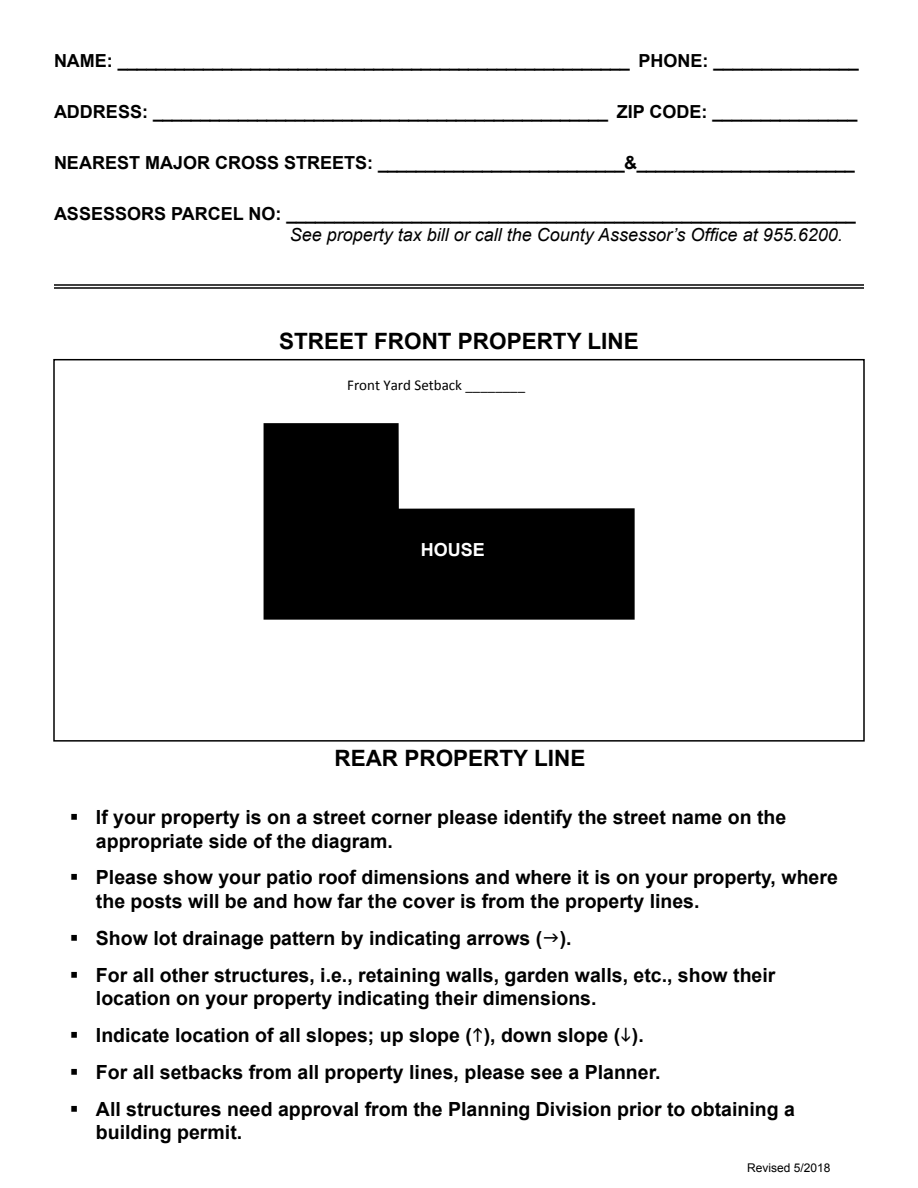
<style>
.page{position:relative;width:918px;height:1188px;background:#fff}
.page>*{position:absolute;margin:0;border:0;box-sizing:border-box;transform-origin:0 0}
.t1{font:700 22.5px "Arial";color:#000}
.t2{font:700 19.5px/23.4px "Arial";color:#000}
.t3{font:700 19.5px/23.4px "Arial";color:#000}
.t4{font:700 18px "Arial";color:#000}
.t5{font:italic 18px "Arial";color:#000}
.t6{font:700 18px "Arial";color:#fff}
.t7{font:15px "Calibri";color:#000}
.t8{font:12px "Arial";color:#000}
.s1{font-style:inherit}
</style>
<div class="page">
<hr style="left:54px;top:284px;width:810px;height:2px;background:#000">
<hr style="left:54px;top:287px;width:810px;height:2px;background:#000">
<div style="left:53px;top:359px;width:812px;height:383px;border:2px solid #000"></div>
<svg style="left:264px;top:423px;width:371px;height:197px;fill:#000"></svg>
<p class="t4" style="left:54px;top:49px;width:806px">NAME: ______________________________________________________ PHONE: _______________</p>
<p class="t4" style="left:54px;top:100px;width:805px">ADDRESS: ________________________________________________ ZIP CODE: _______________</p>
<p class="t4" style="left:54px;top:151px;width:802px">NEAREST MAJOR CROSS STREETS: __________________________&amp;_______________________</p>
<p class="t4" style="left:54px;top:202px;width:803px">ASSESSORS PARCEL NO: ___________________________________________________________</p>
<p class="t5" style="left:290px;top:223px;width:554px">See property tax bill or call the County Assessor’s Office at 955.6200.</p>
<p class="t1" style="left:279px;top:326px;width:361px">STREET FRONT PROPERTY LINE</p>
<p class="t7" style="left:347px;top:375px;width:180px">Front Yard Setback ________</p>
<p class="t6" style="left:421px;top:538px;width:66px">HOUSE</p>
<p class="t1" style="left:334px;top:743px;width:252px">REAR PROPERTY LINE</p>
<p class="t3" style="left:96px;top:806px;width:692px;text-indent:-26px">▪ If your property is on a street corner please identify the street name on the appropriate side of the diagram.</p>
<p class="t2" style="left:96px;top:866px;width:743px;text-indent:-26px">▪ Please show your patio roof dimensions and where it is on your property, where the posts will be and how far the cover is from the property lines.</p>
<p class="t2" style="left:70px;top:927px;width:503px">▪ Show lot drainage pattern by indicating arrows ( ).</p>
<p class="t2" style="left:96px;top:964px;width:681px;text-indent:-26px">▪ For all other structures, i.e., retaining walls, garden walls, etc., show their location on your property indicating their dimensions.</p>
<p class="t2" style="left:70px;top:1024px;width:575px">▪ Indicate location of all slopes; up slope ( ), down slope ( ).</p>
<p class="t2" style="left:70px;top:1061px;width:592px">▪ For all setbacks from all property lines, please see a Planner.</p>
<p class="t2" style="left:96px;top:1098px;width:700px;text-indent:-26px">▪ All structures need approval from the Planning Division prior to obtaining a building permit.</p>
<p class="t8" style="left:747px;top:1160px;width:85px">Revised <span class="s1">5/2018</span></p>
</div>
